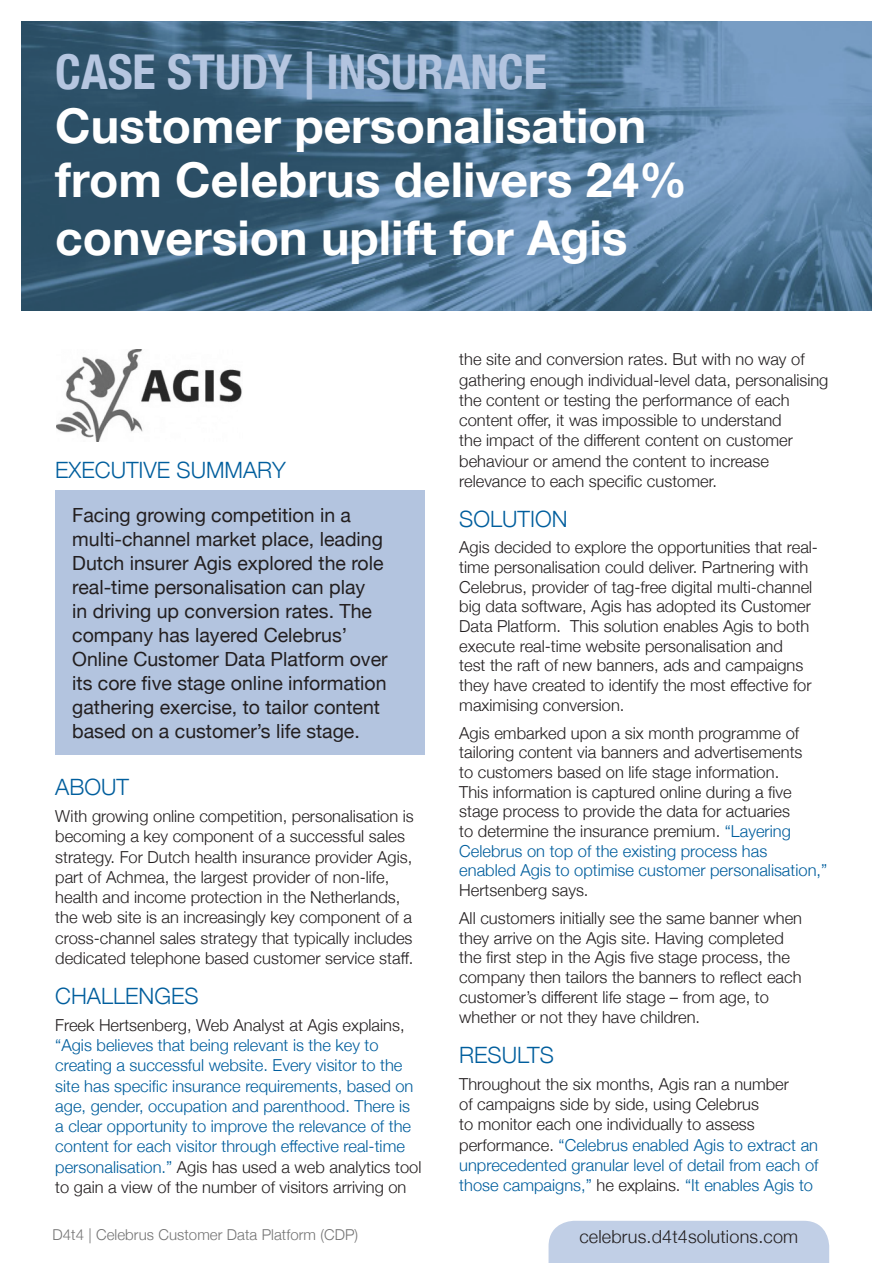
<style>
.page{position:relative;width:893px;height:1263px;background:#fff}
.page>*{position:absolute;margin:0;border:0;box-sizing:border-box;transform-origin:0 0}
.Main_Heading{font:700 48px/55.8px "Helvetica Neue";color:#fff}
.t1{font:700 condensed 48px "Helvetica Neue";color:#b6c6e0}
.sub_heading{font:300 22.5px "Helvetica Neue";color:#005e9d}
.Intro_para{font:19.5px/24px "Helvetica Neue";color:#231f20}
.t2{font:300 18px "Helvetica Neue";letter-spacing:.01em;color:#231f20}
.paragraph_text{font:300 16.5px/20.2px "Helvetica Neue";color:#231f20}
.paragraph_text-2{font:300 16.5px/20.2px "Helvetica Neue";color:#005e9d}
.t3{font:300 15px "Helvetica Neue";letter-spacing:.005em;color:#737373}
.s1{font-stretch:normal}
.s2{color:#b3c4df}
.s3{color:#231f20}
.s4{color:#005e9d}
</style>
<div class="page">
<div style="left:549px;top:1221px;width:280px;height:42px;background:#c1cfe6"></div>
<div style="left:55px;top:491px;width:370px;height:264px;background:#b3c4df"></div>
<img style="left:21px;top:21px;width:851px;height:289px">
<img style="left:56px;top:349px;width:186px;height:92px">
<p class="t1" style="left:55px;top:32px;width:493px">CASE STUDY <span class="s1">|</span> <span class="s2">INSURANCE</span></p>
<p class="Main_Heading" style="left:55px;top:100px;width:633px">Customer personalisation from Celebrus delivers 24% conversion uplift for Agis</p>
<p class="sub_heading" style="left:55px;top:452px;width:232px">EXECUTIVE SUMMARY</p>
<p class="Intro_para" style="left:72px;top:504px;width:317px">Facing growing competition in a multi-channel market place, leading Dutch insurer Agis explored the role real-time personalisation can play<br>in driving up conversion rates. The company has layered Celebrus’ Online Customer Data Platform over its core five stage online information gathering exercise, to tailor content based on a customer’s life stage.</p>
<p class="sub_heading" style="left:55px;top:769px;width:75px">ABOUT</p>
<p class="paragraph_text" style="left:55px;top:805px;width:360px">With growing online competition, personalisation is becoming a key component of a successful sales strategy. For Dutch health insurance provider Agis, part of Achmea, the largest provider of non-life, health and income protection in the Netherlands, the web site is an increasingly key component of a cross-channel sales strategy that typically includes dedicated telephone based customer service staff.</p>
<p class="sub_heading" style="left:55px;top:978px;width:145px">CHALLENGES</p>
<p class="paragraph_text-2" style="left:55px;top:1014px;width:368px"><span class="s3">Freek Hertsenberg, Web Analyst at Agis explains, </span>“Agis believes that being relevant is the key to creating a successful website. Every visitor to the site has specific insurance requirements, based on age, gender, occupation and parenthood. There is a clear opportunity to improve the relevance of the content for each visitor through effective real-time personalisation.” <span class="s3">Agis has used a web analytics tool to gain a view of the number of visitors arriving on</span></p>
<p class="paragraph_text" style="left:459px;top:348px;width:371px">the site and conversion rates. But with no way of gathering enough individual-level data, personalising the content or testing the performance of each content offer, it was impossible to understand<br>the impact of the different content on customer behaviour or amend the content to increase relevance to each specific customer.</p>
<p class="sub_heading" style="left:459px;top:501px;width:110px">SOLUTION</p>
<p class="paragraph_text" style="left:459px;top:536px;width:360px;line-height:19.6px">Agis decided to explore the opportunities that real&shy;time personalisation could deliver. Partnering with Celebrus, provider of tag-free digital multi-channel big data software, Agis has adopted its Customer Data Platform. This solution enables Agis to both execute real-time website personalisation and<br>test the raft of new banners, ads and campaigns they have created to identify the most effective for maximising conversion.</p>
<p class="paragraph_text" style="left:459px;top:722px;width:369px;line-height:19.6px">Agis embarked upon a six month programme of tailoring content via banners and advertisements<br>to customers based on life stage information.<br>This information is captured online during a five stage process to provide the data for actuaries<br>to determine the insurance premium. <span class="s4">“Layering Celebrus on top of the existing process has enabled Agis to optimise customer personalisation,” </span>Hertsenberg says.</p>
<p class="paragraph_text" style="left:459px;top:907px;width:344px;line-height:19.8px">All customers initially see the same banner when they arrive on the Agis site. Having completed the first step in the Agis five stage process, the company then tailors the banners to reflect each customer’s different life stage – from age, to whether or not they have children.</p>
<p class="sub_heading" style="left:459px;top:1037px;width:96px">RESULTS</p>
<p class="paragraph_text" style="left:459px;top:1073px;width:361px">Throughout the six months, Agis ran a number<br>of campaigns side by side, using Celebrus<br>to monitor each one individually to assess performance. <span class="s4">“Celebrus enabled Agis to extract an unprecedented granular level of detail from each of those campaigns,”</span> he explains. <span class="s4">“It enables Agis to</span></p>
<p class="t3" style="left:52px;top:1223px;width:307px">D4t4 | Celebrus Customer Data Platform (CDP)</p>
<p class="t2" style="left:579px;top:1222px;width:220px">celebrus.d4t4solutions.com</p>
</div>
